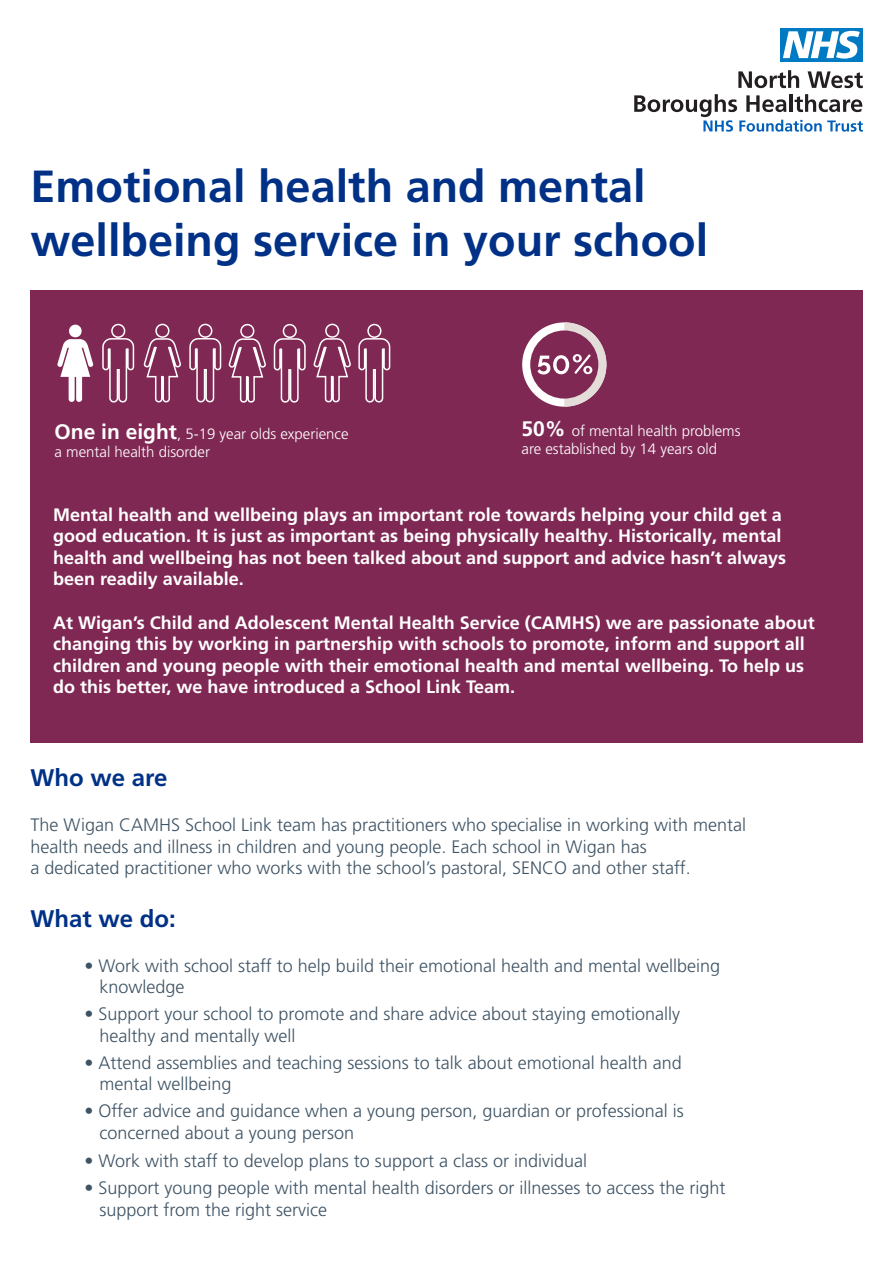
<style>
.page{position:relative;width:893px;height:1263px;background:#fff}
.page>*{position:absolute;margin:0;border:0;box-sizing:border-box;transform-origin:0 0}
.t1{font:700 45px/54px "Frutiger LT Pro";color:#003186}
.t2{font:700 24px "Frutiger LT Pro";color:#003186}
.t3{font:300 18px/21.6px "Frutiger LT Pro";color:#3e5364}
.t4{font:700 18px/21.6px "Frutiger LT Pro";color:#fff}
.t5{font:300 15px/18px "Frutiger LT Pro";color:#fff}
.s1{font-weight:700;font-size:21px}
</style>
<div class="page">
<div style="left:31px;top:291px;width:832px;height:452px;background:#802854"></div>
<div style="left:781px;top:28px;width:82px;height:33px;background:#007ac2"></div>
<svg style="left:783px;top:31px;width:77px;height:28px"></svg>
<svg style="left:738px;top:70px;width:61px;height:18px"></svg>
<svg style="left:808px;top:71px;width:55px;height:17px"></svg>
<svg style="left:634px;top:94px;width:229px;height:38px"></svg>
<svg style="left:102px;top:337px;width:33px;height:66px"></svg>
<div style="left:111px;top:324px;width:14px;height:14px;border:2px solid #fff;border-radius:50%"></div>
<svg style="left:143px;top:337px;width:38px;height:66px"></svg>
<div style="left:155px;top:324px;width:14px;height:14px;border:2px solid #fff;border-radius:50%"></div>
<svg style="left:189px;top:332px;width:33px;height:71px"></svg>
<div style="left:198px;top:324px;width:14px;height:14px;border:2px solid #fff;border-radius:50%"></div>
<svg style="left:228px;top:337px;width:38px;height:66px"></svg>
<div style="left:240px;top:324px;width:14px;height:14px;border:2px solid #fff;border-radius:50%"></div>
<svg style="left:273px;top:337px;width:33px;height:66px"></svg>
<div style="left:283px;top:324px;width:14px;height:14px;border:2px solid #fff;border-radius:50%"></div>
<svg style="left:313px;top:338px;width:38px;height:65px"></svg>
<div style="left:325px;top:324px;width:14px;height:14px;border:2px solid #fff;border-radius:50%"></div>
<svg style="left:358px;top:337px;width:33px;height:66px"></svg>
<div style="left:367px;top:324px;width:15px;height:14px;border:2px solid #fff;border-radius:50%"></div>
<svg style="left:57px;top:339px;width:36px;height:63px"></svg>
<div style="left:69px;top:325px;width:13px;height:12px;background:#fff;border-radius:50%"></div>
<div style="left:522px;top:322px;width:84px;height:85px;background:#fff;border-radius:50%"></div>
<div style="left:530px;top:330px;width:68px;height:69px;background:#802854;border-radius:50%"></div>
<svg style="left:537px;top:322px;width:69px;height:85px"></svg>
<h1 class="t1" style="left:31px;top:160px;width:679px">Emotional health and mental wellbeing service in your school</h1>
<p class="t5" style="left:54px;top:425px;width:296px"><span class="s1">One in eight</span>, 5-19 year olds experience a mental health disorder</p>
<p class="t5" style="left:521px;top:422px;width:221px"><span class="s1">50%</span> of mental health problems are established by 14 years old</p>
<p class="t4" style="left:53px;top:504px;width:734px">Mental health and wellbeing plays an important role towards helping your child get a good education. It is just as important as being physically healthy. Historically, mental health and wellbeing has not been talked about and support and advice hasn’t always been readily available.</p>
<p class="t4" style="left:53px;top:612px;width:763px">At Wigan’s Child and Adolescent Mental Health Service (CAMHS) we are passionate about changing this by working in partnership with schools to promote, inform and support all children and young people with their emotional health and mental wellbeing. To help us do this better, we have introduced a School Link Team.</p>
<h2 class="t2" style="left:31px;top:764px;width:138px">Who we are</h2>
<p class="t3" style="left:31px;top:814px;width:717px">The Wigan CAMHS School Link team has practitioners who specialise in working with mental health needs and illness in children and young people. Each school in Wigan has<br>a dedicated practitioner who works with the school’s pastoral, SENCO and other staff.</p>
<h2 class="t2" style="left:31px;top:904px;width:147px">What we do:</h2>
<p class="t3" style="left:100px;top:955px;width:622px;text-indent:-15px">• Work with school staff to help build their emotional health and mental wellbeing knowledge</p>
<p class="t3" style="left:100px;top:1003px;width:582px;text-indent:-15px">• Support your school to promote and share advice about staying emotionally healthy and mentally well</p>
<p class="t3" style="left:100px;top:1052px;width:584px;text-indent:-15px">• Attend assemblies and teaching sessions to talk about emotional health and mental wellbeing</p>
<p class="t3" style="left:100px;top:1100px;width:586px;text-indent:-15px">• Offer advice and guidance when a young person, guardian or professional is concerned about a young person</p>
<p class="t3" style="left:85px;top:1150px;width:504px">• Work with staff to develop plans to support a class or individual</p>
<p class="t3" style="left:100px;top:1177px;width:627px;text-indent:-15px">• Support young people with mental health disorders or illnesses to access the right support from the right service</p>
</div>
